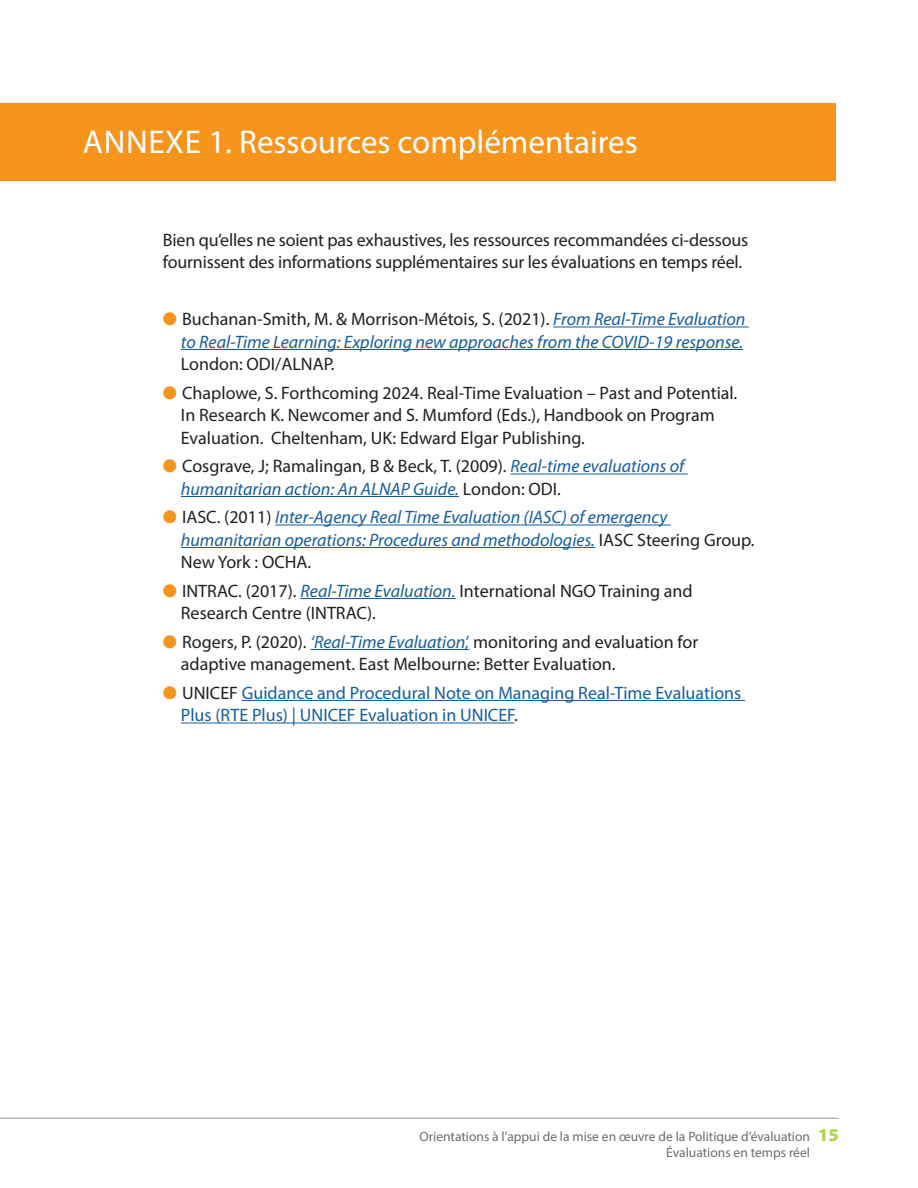
<style>
.page{position:relative;width:918px;height:1188px;background:#fff}
.page>*{position:absolute;margin:0;border:0;box-sizing:border-box;transform-origin:0 0}
.t1{font:33px "Myriad Pro";color:#fff}
.Body_text{font:18px/22.5px "Myriad Pro";color:#231f20}
.Body_text-2{font:italic 18px/22.5px "Myriad Pro";color:#175d9e}
.Body_text-3{font:18px/22.5px "Myriad Pro";color:#175d9e}
.t2{font:13.5px/16.2px "Myriad Pro";color:#6c6d70}
.s1{color:#f7941c}
.s2{font-style:normal;color:#231f20}
.s3{font-style:italic;color:#175d9e}
.s4{color:#231f20}
.s5{font-weight:900;font-size:18px;color:#b1d349}
</style>
<div class="page">
<hr style="left:0;top:1118px;width:839px;height:1px;background:#95979a">
<div style="left:0;top:104px;width:836px;height:77px;background:#f7941c"></div>
<hr style="left:553px;top:327px;width:196px;height:1px;background:#175d9e">
<hr style="left:181px;top:349px;width:562px;height:1px;background:#175d9e">
<hr style="left:510px;top:474px;width:178px;height:1px;background:#175d9e">
<hr style="left:181px;top:496px;width:278px;height:1px;background:#175d9e">
<hr style="left:275px;top:525px;width:396px;height:1px;background:#175d9e">
<hr style="left:181px;top:547px;width:414px;height:1px;background:#175d9e">
<hr style="left:300px;top:598px;width:156px;height:1px;background:#175d9e">
<hr style="left:311px;top:649px;width:158px;height:1px;background:#175d9e">
<hr style="left:242px;top:700px;width:503px;height:1px;background:#175d9e">
<hr style="left:181px;top:723px;width:333px;height:1px;background:#175d9e">
<p class="t1" style="left:83px;top:121px;width:556px">ANNEXE 1. Ressources complémentaires</p>
<p class="Body_text" style="left:163px;top:228px;width:587px">Bien qu’elles ne soient pas exhaustives, les ressources recommandées ci-dessous fournissent des informations supplémentaires sur les évaluations en temps réel.</p>
<p class="Body_text-2" style="left:181px;top:308px;width:566px;text-indent:-18px"><span class="s1">●</span> <span class="s2">Buchanan-Smith, M. &amp; Morrison-Métois, S. (2021).</span> From Real-Time Evaluation to Real-Time Learning: Exploring new approaches from the COVID-19 response.<br><span class="s2">London: ODI/ALNAP.</span></p>
<p class="Body_text" style="left:181px;top:381px;width:558px;text-indent:-18px"><span class="s1">●</span> Chaplowe, S. Forthcoming 2024. Real-Time Evaluation – Past and Potential.<br>In Research K. Newcomer and S. Mumford (Eds.), Handbook on Program<br>Evaluation. Cheltenham, UK: Edward Elgar Publishing.</p>
<p class="Body_text-2" style="left:181px;top:455px;width:505px;text-indent:-18px"><span class="s1">●</span> <span class="s2">Cosgrave, J; Ramalingan, B &amp; Beck, T. (2009).</span> Real-time evaluations of humanitarian action: An ALNAP Guide. <span class="s2">London: ODI.</span></p>
<p class="Body_text-2" style="left:181px;top:506px;width:575px;text-indent:-18px"><span class="s1">●</span> <span class="s2">IASC. (2011)</span> Inter-Agency Real Time Evaluation (IASC) of emergency humanitarian operations: Procedures and methodologies. <span class="s2">IASC Steering Group.<br>New York : OCHA.</span></p>
<p class="Body_text" style="left:181px;top:579px;width:513px;text-indent:-18px"><span class="s1">●</span> INTRAC. (2017). <span class="s3">Real-Time Evaluation.</span> International NGO Training and<br>Research Centre (INTRAC).</p>
<p class="Body_text" style="left:181px;top:630px;width:519px;text-indent:-18px"><span class="s1">●</span> Rogers, P. (2020). <span class="s3">‘Real-Time Evaluation’,</span> monitoring and evaluation for adaptive management. East Melbourne: Better Evaluation.</p>
<p class="Body_text-3" style="left:181px;top:681px;width:562px;text-indent:-18px"><span class="s1">●</span> <span class="s4">UNICEF</span> Guidance and Procedural Note on Managing Real-Time Evaluations<br>Plus (RTE Plus) | UNICEF Evaluation in UNICEF<span class="s4">.</span></p>
<p class="t2" style="left:666px;top:1128px;width:174px;text-indent:-247px">Orientations à l’appui de la mise en œuvre de la Politique d’évaluation <span class="s5">15<br></span>Évaluations en temps réel</p>
</div>
